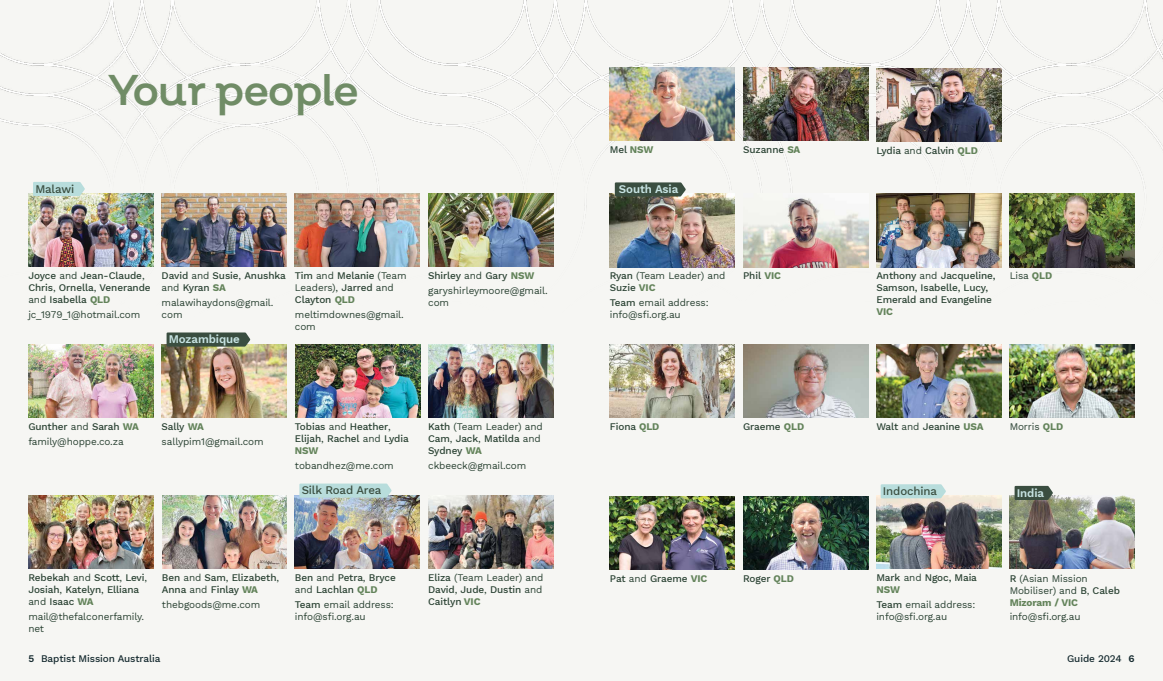
<style>
.page{position:relative;width:1163px;height:681px;background:#fff}
.page>*{position:absolute;margin:0;border:0;box-sizing:border-box;transform-origin:0 0}
.t1{font:43px "Salvatore Roman";letter-spacing:-.035em;color:#708c66}
.t2{font:500 11.5px "Work Sans";letter-spacing:-.01em;color:#3a4e40}
.t3{font:600 11.5px "Work Sans";letter-spacing:-.01em;color:#c7e3e2}
.t4{font:500 10px/12px "Work Sans";letter-spacing:-.01em;color:#2a4233}
.t5{font:10px/12px "Work Sans";letter-spacing:-.01em;color:#2a4233}
.t6{font:500 10px "Work Sans";letter-spacing:-.01em;color:#14292e}
.t7{font:700 10px "Work Sans";color:#63835a}
.t8{font:600 10px "Work Sans";color:#14292e}
.s1{font-weight:700;color:#63835a}
.s2{font-weight:400}
.s3{font-weight:500}
.s4{font-weight:600}
</style>
<div class="page">
<div style="left:0;top:0;width:1162px;height:680px;background:#f6f6f3"></div>
<img style="left:0;top:0;width:1162px;height:405px">
<img style="left:28px;top:193px;width:125px;height:74px">
<img style="left:876px;top:68px;width:125px;height:73px">
<img style="left:743px;top:194px;width:124px;height:73px">
<img style="left:876px;top:194px;width:125px;height:73px">
<img style="left:609px;top:67px;width:125px;height:73px">
<img style="left:1009px;top:194px;width:125px;height:73px">
<img style="left:28px;top:344px;width:125px;height:73px">
<img style="left:162px;top:344px;width:125px;height:73px">
<img style="left:295px;top:344px;width:125px;height:73px">
<img style="left:609px;top:496px;width:125px;height:73px">
<img style="left:28px;top:495px;width:125px;height:73px">
<img style="left:609px;top:344px;width:125px;height:73px">
<img style="left:162px;top:193px;width:124px;height:74px">
<img style="left:609px;top:194px;width:125px;height:73px">
<img style="left:743px;top:344px;width:124px;height:73px">
<img style="left:876px;top:495px;width:125px;height:73px">
<img style="left:295px;top:193px;width:125px;height:74px">
<img style="left:428px;top:193px;width:125px;height:74px">
<img style="left:428px;top:344px;width:125px;height:73px">
<img style="left:428px;top:495px;width:125px;height:73px">
<img style="left:1009px;top:344px;width:125px;height:73px">
<img style="left:743px;top:67px;width:124px;height:73px">
<img style="left:163px;top:495px;width:124px;height:73px">
<img style="left:743px;top:496px;width:124px;height:73px">
<img style="left:1009px;top:495px;width:125px;height:73px">
<img style="left:876px;top:344px;width:125px;height:73px">
<img style="left:295px;top:495px;width:125px;height:73px">
<svg style="left:298px;top:483px;width:95px;height:15px"></svg>
<svg style="left:613px;top:181px;width:74px;height:16px"></svg>
<svg style="left:32px;top:181px;width:54px;height:16px"></svg>
<svg style="left:165px;top:331px;width:87px;height:16px"></svg>
<svg style="left:879px;top:484px;width:68px;height:15px"></svg>
<svg style="left:1013px;top:485px;width:41px;height:16px"></svg>
<h1 class="t1" style="left:108px;top:62px;width:252px">Your people</h1>
<p class="t4" style="left:609px;top:143px;width:45px">Mel <span class="s1">NSW</span></p>
<p class="t2" style="left:35px;top:180px;width:40px">Malawi</p>
<p class="t3" style="left:619px;top:180px;width:61px">South Asia</p>
<p class="t4" style="left:743px;top:143px;width:59px">Suzanne <span class="s1">SA</span></p>
<p class="t4" style="left:876px;top:144px;width:103px">Lydia <span class="s2">and</span> Calvin <span class="s1">QLD</span></p>
<p class="t4" style="left:28px;top:269px;width:124px">Joyce <span class="s2">and</span> Jean-Claude<span class="s2">,<br></span>Chris<span class="s2">,</span> Ornella<span class="s2">,</span> Venerande <span class="s2">and</span> Isabella <span class="s1">QLD</span></p>
<p class="t5" style="left:28px;top:308px;width:113px">jc_1979_1@hotmail.com</p>
<p class="t4" style="left:162px;top:269px;width:126px">David <span class="s2">and</span> Susie<span class="s2">,</span> Anushka <span class="s2">and</span> Kyran <span class="s1">SA</span></p>
<p class="t5" style="left:162px;top:296px;width:113px">malawihaydons@gmail. com</p>
<p class="t3" style="left:169px;top:330px;width:72px">Mozambique</p>
<p class="t4" style="left:295px;top:269px;width:113px">Tim <span class="s2">and</span> Melanie <span class="s2">(Team<br>Leaders),</span> Jarred <span class="s2">and<br></span>Clayton <span class="s1">QLD</span></p>
<p class="t5" style="left:295px;top:308px;width:110px">meltimdownes@gmail. com</p>
<p class="t4" style="left:428px;top:269px;width:108px">Shirley <span class="s2">and</span> Gary <span class="s1">NSW</span></p>
<p class="t5" style="left:1009px;top:269px;width:44px">Lisa <span class="s1">QLD</span></p>
<p class="t5" style="left:428px;top:284px;width:121px">garyshirleymoore@gmail. com</p>
<p class="t5" style="left:609px;top:269px;width:117px"><span class="s3">Ryan</span> (Team Leader) and<br><span class="s3">Suzie</span> <span class="s1">VIC</span></p>
<p class="t5" style="left:609px;top:296px;width:100px"><span class="s3">Team</span> email address: info@sfi.org.au</p>
<p class="t4" style="left:876px;top:269px;width:121px">Anthony <span class="s2">and</span> Jacqueline,<br>Samson, Isabelle, Lucy,<br>Emerald and Evangeline</p>
<p class="t7" style="left:876px;top:304px;width:18px">VIC</p>
<p class="t4" style="left:743px;top:269px;width:39px">Phil <span class="s1">VIC</span></p>
<p class="t5" style="left:28px;top:418px;width:112px;line-height:14.8px"><span class="s3">Gunther</span> and <span class="s3">Sarah</span> <span class="s1">WA </span>family@hoppe.co.za</p>
<p class="t4" style="left:428px;top:420px;width:116px">Kath <span class="s2">(Team Leader) and<br></span>Cam<span class="s2">,</span> Jack<span class="s2">,</span> Matilda <span class="s2">and<br></span>Sydney <span class="s1">WA</span></p>
<p class="t5" style="left:428px;top:459px;width:100px">ckbeeck@gmail.com</p>
<p class="t5" style="left:162px;top:418px;width:103px;line-height:14.8px"><span class="s3">Sally</span> <span class="s1">WA </span>sallypim1@gmail.com</p>
<p class="t4" style="left:295px;top:420px;width:97px">Tobias <span class="s2">and</span> Heather<span class="s2">,</span></p>
<p class="t4" style="left:743px;top:420px;width:63px">Graeme <span class="s1">QLD</span></p>
<p class="t4" style="left:609px;top:420px;width:51px">Fiona <span class="s1">QLD</span></p>
<p class="t4" style="left:295px;top:432px;width:115px">Elijah<span class="s2">,</span> Rachel <span class="s2">and</span> Lydia<br><span class="s1">NSW</span></p>
<p class="t5" style="left:295px;top:459px;width:100px">tobandhez@me.com</p>
<p class="t2" style="left:301px;top:481px;width:81px">Silk Road Area</p>
<p class="t4" style="left:876px;top:420px;width:109px">Walt <span class="s2">and</span> Jeanine <span class="s1">USA</span></p>
<p class="t2" style="left:882px;top:482px;width:56px">Indochina</p>
<p class="t5" style="left:1009px;top:420px;width:55px">Morris <span class="s1">QLD</span></p>
<p class="t3" style="left:1016px;top:484px;width:29px">India</p>
<p class="t4" style="left:428px;top:571px;width:117px;text-align:justify">Eliza <span class="s2">(Team Leader) and </span>David<span class="s2">,</span> Jude<span class="s2">,</span> Dustin <span class="s2">and </span>Caitlyn <span class="s1">VIC</span></p>
<p class="t4" style="left:162px;top:571px;width:119px">Ben <span class="s2">and</span> Sam<span class="s2">,</span> Elizabeth<span class="s2">,<br></span>Anna <span class="s2">and</span> Finlay <span class="s1">WA</span></p>
<p class="t5" style="left:162px;top:598px;width:100px">thebgoods@me.com</p>
<p class="t4" style="left:295px;top:571px;width:102px">Ben <span class="s2">and</span> Petra<span class="s2">,</span> Bryce <span class="s2">and</span> Lachlan <span class="s1">QLD</span></p>
<p class="t5" style="left:295px;top:598px;width:100px"><span class="s3">Team</span> email address: info@sfi.org.au</p>
<p class="t4" style="left:28px;top:571px;width:120px">Rebekah <span class="s2">and</span> Scott<span class="s2">,</span> Levi<span class="s2">,</span></p>
<p class="t4" style="left:609px;top:571px;width:99px">Pat <span class="s2">and</span> Graeme <span class="s1">VIC</span></p>
<p class="t4" style="left:28px;top:583px;width:112px">Josiah<span class="s2">,</span> Katelyn<span class="s2">,</span> Elliana <span class="s2">and</span> Isaac <span class="s1">WA</span></p>
<p class="t5" style="left:28px;top:610px;width:117px">mail@thefalconerfamily. net</p>
<p class="t4" style="left:743px;top:571px;width:52px">Roger <span class="s1">QLD</span></p>
<p class="t4" style="left:876px;top:571px;width:102px">Mark <span class="s2">and</span> Ngoc, Maia<br><span class="s1">NSW</span></p>
<p class="t5" style="left:876px;top:598px;width:100px"><span class="s3">Team</span> email address: info@sfi.org.au</p>
<p class="t5" style="left:1009px;top:571px;width:112px"><span class="s3">R</span> (Asian Mission<br>Mobiliser) and <span class="s3">B</span>, <span class="s3">Caleb<br></span><span class="s1">Mizoram / VIC</span></p>
<p class="t5" style="left:1009px;top:610px;width:72px">info@sfi.org.au</p>
<p class="t6" style="left:28px;top:650px;width:134px"><span class="s4">5</span> Baptist Mission Australia</p>
<p class="t6" style="left:1066px;top:650px;width:56px">Guide 2024</p>
<p class="t8" style="left:1128px;top:650px;width:8px">6</p>
</div>
